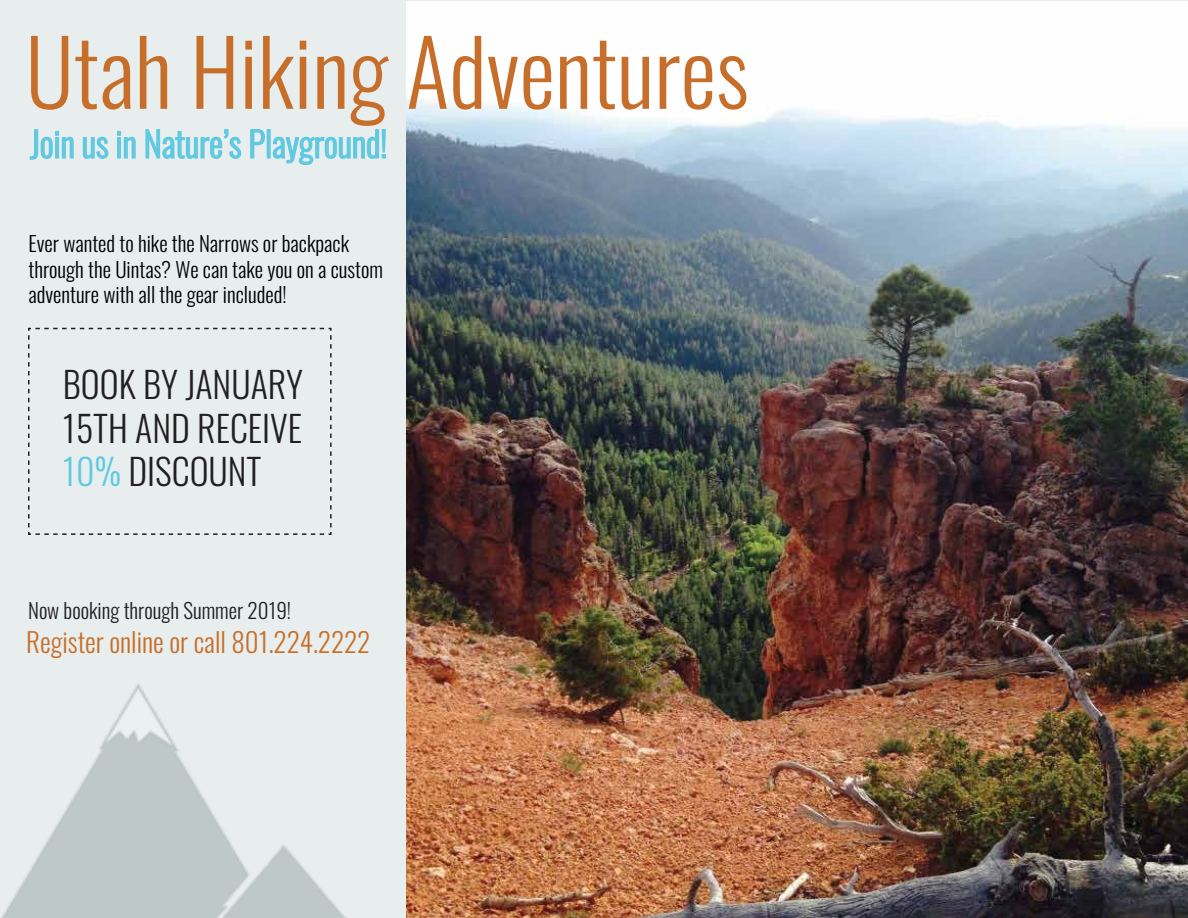
<style>
.page{position:relative;width:1188px;height:918px;background:#fff}
.page>*{position:absolute;margin:0;border:0;box-sizing:border-box;transform-origin:0 0}
.t1{font:300 90px "Oswald";color:#c76e2a}
.t2{font:300 36px/43.2px "Oswald";color:#231f20;text-align:justify}
.t3{font:300 34.5px "Oswald";color:#60c9e2}
.t4{font:300 27px "Oswald";color:#c76e2a}
.t5{font:300 21px/25.2px "Oswald";color:#000}
.t6{font:300 21px "Oswald";color:#231f20}
.s1{color:#60c9e2}
</style>
<div class="page">
<div style="left:0;top:0;width:1188px;height:503px;background:#e7eeed"></div>
<img style="left:407px;top:1px;width:781px;height:502px">
<img style="left:0;top:503px;width:1188px;height:415px">
<svg style="left:29px;top:128px;width:45px;height:32px"></svg>
<svg style="left:82px;top:136px;width:27px;height:24px"></svg>
<svg style="left:117px;top:131px;width:19px;height:28px"></svg>
<svg style="left:145px;top:128px;width:97px;height:32px;background:#b9e1e9"></svg>
<svg style="left:249px;top:128px;width:17px;height:31px"></svg>
<div style="left:267px;top:129px;width:4px;height:30px;border:2px solid #60c9e2"></div>
<svg style="left:272px;top:128px;width:115px;height:38px;background:#bee2e9"></svg>
<div style="left:27px;top:327px;width:305px;height:209px;background:#e7eeed"></div>
<h1 class="t1" style="left:26px;top:-8px;width:725px">Utah Hiking Adventures</h1>
<h3 class="t3" style="left:30px;top:113px;width:359px">Join us in Nature’s Playground!</h3>
<p class="t5" style="left:28px;top:229px;width:356px">Ever wanted to hike the Narrows or backpack through the Uintas? We can take you on a custom adventure with all the gear included!</p>
<h2 class="t2" style="left:63px;top:359px;width:242px">BOOK BY JANUARY 15TH AND RECEIVE <span class="s1">10%</span> DISCOUNT</h2>
<p class="t6" style="left:28px;top:591px;width:265px">Now booking through Summer 2019!</p>
<p class="t4" style="left:26px;top:619px;width:345px">Register online or call 801.224.2222</p>
</div>
